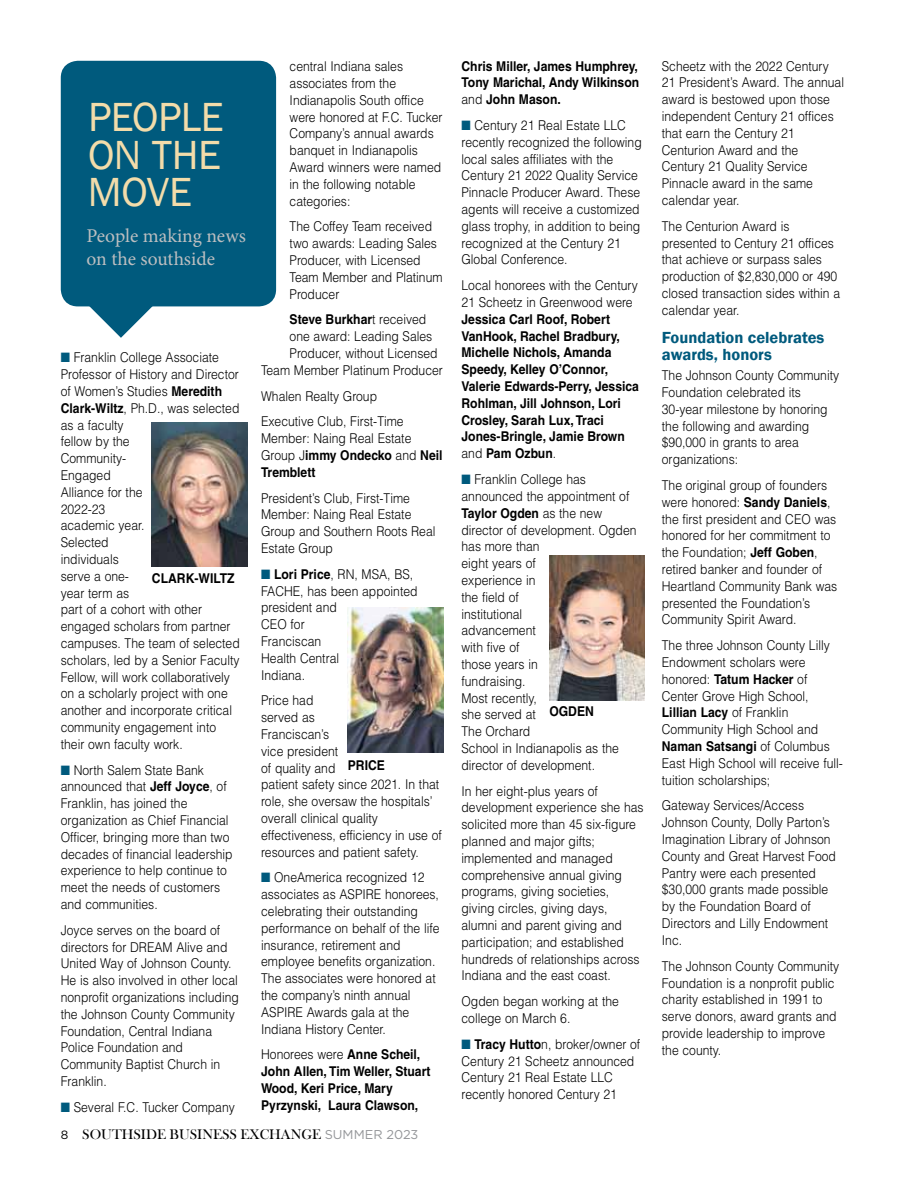
<style>
.page{position:relative;width:905px;height:1202px;background:#fff}
.page>*{position:absolute;margin:0;border:0;box-sizing:border-box;transform-origin:0 0}
.t1{font:41.85px/37.5px "Franklin Gothic";letter-spacing:-.01em;color:#f3dcaa;text-align:justify}
.t2{font:19.5px/22.8px "Minion Pro";color:#bcbec0}
.t3{font:600 16.5px/17.9px "Franklin Gothic";color:#005a7d}
.t4{font:14.25px "Bask Old Face";color:#000}
.t5{font:300 13.5px/16.8px "Helvetica";color:#000;scale:.9 1}
.t6{font:700 13.5px/16.8px "Helvetica";color:#000;scale:.9 1}
.t7{font:12px "Gotham";color:#000}
.s1{color:#005a7d}
.s2{font-weight:700}
.s3{font-weight:300}
.s4{font-family:"Gotham";font-size:12.75px;color:#939598}
</style>
<div class="page">
<svg style="left:87px;top:306px;width:68px;height:32px"></svg>
<div style="left:61px;top:61px;width:215px;height:245px;background:#005a7d;border-radius:17px"></div>
<img style="left:152px;top:422px;width:95px;height:145px">
<img style="left:348px;top:608px;width:95px;height:144px">
<img style="left:549px;top:555px;width:96px;height:145px">
<h1 class="t1" style="left:88px;top:100px;width:137px">PEOPLE ON THE MOVE</h1>
<h2 class="t2" style="left:86px;top:224px;width:161px">People making news on the southside</h2>
<p class="t5" style="left:61px;top:349px;width:200px"><span class="s1">■</span> Franklin College Associate<br>Professor of History and Director of Women’s Studies <span class="s2">Meredith<br>Clark-Wiltz</span>, Ph.D., was selected as a faculty<br>fellow by the<br>Community-<br>Engaged<br>Alliance for the<br>2022-23<br>academic year.<br>Selected<br>individuals<br>serve a one-<br>year term as<br>part of a cohort with other engaged scholars from partner campuses. The team of selected scholars, led by a Senior Faculty<br>Fellow, will work collaboratively on a scholarly project with one another and incorporate critical community engagement into their own faculty work.</p>
<p class="t5" style="left:61px;top:761px;width:192px"><span class="s1">■</span> North Salem State Bank announced that <span class="s2">Jeff Joyce</span>, of<br>Franklin, has joined the organization as Chief Financial<br>Officer, bringing more than two decades of financial leadership experience to help continue to meet the needs of customers and communities.</p>
<p class="t5" style="left:61px;top:921px;width:199px">Joyce serves on the board of directors for DREAM Alive and<br>United Way of Johnson County.<br>He is also involved in other local nonprofit organizations including the Johnson County Community<br>Foundation, Central Indiana<br>Police Foundation and<br>Community Baptist Church in<br>Franklin.</p>
<p class="t5" style="left:61px;top:1098px;width:195px"><span class="s1">■</span> Several F.C. Tucker Company</p>
<p class="t6" style="left:152px;top:569px;width:93px">CLARK-WILTZ</p>
<p class="t5" style="left:289px;top:58px;width:171px">central Indiana sales associates from the<br>Indianapolis South office were honored at F.C. Tucker<br>Company’s annual awards banquet in Indianapolis<br>Award winners were named in the following notable categories:</p>
<p class="t5" style="left:289px;top:218px;width:171px">The Coffey Team received two awards: Leading Sales<br>Producer, with Licensed<br>Team Member and Platinum<br>Producer</p>
<p class="t6" style="left:289px;top:311px;width:153px">Steve Burkhar<span class="s3">t received</span></p>
<p class="t5" style="left:289px;top:327px;width:160px">one award: Leading Sales</p>
<p class="t5" style="left:289px;top:344px;width:166px">Producer, without Licensed</p>
<p class="t5" style="left:261px;top:361px;width:203px">Team Member Platinum Producer</p>
<p class="t5" style="left:261px;top:382px;width:160px;line-height:25.8px">Whalen Realty Group<br>Executive Club, First-Time</p>
<p class="t5" style="left:261px;top:429px;width:203px">Member: Naing Real Estate<br>Group J<span class="s2">immy Ondecko</span> and <span class="s2">Neil<br>Tremblett</span></p>
<p class="t5" style="left:261px;top:489px;width:195px">President’s Club, First-Time<br>Member: Naing Real Estate<br>Group and Southern Roots Real<br>Estate Group</p>
<p class="t5" style="left:261px;top:565px;width:175px"><span class="s1">■</span> <span class="s2">Lori Price</span>, RN, MSA, BS,<br>FACHE, has been appointed president and<br>CEO for<br>Franciscan<br>Health Central<br>Indiana.</p>
<p class="t5" style="left:261px;top:692px;width:202px">Price had<br>served as<br>Franciscan’s<br>vice president<br>of quality and<br>patient safety since 2021. In that role, she oversaw the hospitals’ overall clinical quality effectiveness, efficiency in use of resources and patient safety.</p>
<p class="t5" style="left:261px;top:869px;width:200px"><span class="s1">■</span> OneAmerica recognized 12 associates as ASPIRE honorees, celebrating their outstanding performance on behalf of the life insurance, retirement and employee benefits organization.<br>The associates were honored at the company’s ninth annual<br>ASPIRE Awards gala at the<br>Indiana History Center.</p>
<p class="t6" style="left:261px;top:1046px;width:190px"><span class="s3">Honorees were</span> Anne Scheil,<br>John Allen, Tim Weller, Stuart<br>Wood, Keri Price, Mary<br>Pyrzynski, Laura Clawson,</p>
<p class="t6" style="left:348px;top:756px;width:43px">PRICE</p>
<p class="t7" style="left:61px;top:1126px;width:9px">8</p>
<p class="t4" style="left:82px;top:1126px;width:337px">SOUTHSIDE BUSINESS EXCHANGE <span class="s4">SUMMER 2023</span></p>
<p class="t6" style="left:461px;top:57px;width:199px;text-align:justify">Chris Miller, James Humphrey, Tony Marichal, Andy Wilkinson <span class="s3">and</span> John Mason.</p>
<p class="t5" style="left:461px;top:116px;width:202px"><span class="s1">■</span> Century 21 Real Estate LLC recently recognized the following local sales affiliates with the<br>Century 21 2022 Quality Service<br>Pinnacle Producer Award. These agents will receive a customized glass trophy, in addition to being recognized at the Century 21<br>Global Conference.</p>
<p class="t5" style="left:461px;top:277px;width:197px">Local honorees with the Century<br>21 Scheetz in Greenwood were</p>
<p class="t6" style="left:461px;top:310px;width:199px">Jessica Carl Roof, Robert<br>VanHook, Rachel Bradbury,<br>Michelle Nichols, Amanda<br>Speedy, Kelley O’Connor,<br>Valerie Edwards-Perry, Jessica<br>Rohlman, Jill Johnson, Lori<br>Crosley, Sarah Lux, Traci<br>Jones-Bringle, Jamie Brown <span class="s3">and</span> Pam Ozbun<span class="s3">.</span></p>
<p class="t5" style="left:461px;top:470px;width:196px"><span class="s1">■</span> Franklin College has announced the appointment of<br><span class="s2">Taylor Ogden</span> as the new director of development. Ogden has more than<br>eight years of<br>experience in<br>the field of<br>institutional<br>advancement<br>with five of<br>those years in<br>fundraising.<br>Most recently,<br>she served at<br>The Orchard<br>School in Indianapolis as the director of development.</p>
<p class="t5" style="left:461px;top:782px;width:204px">In her eight-plus years of development experience she has solicited more than 45 six-figure planned and major gifts; implemented and managed comprehensive annual giving programs, giving societies, giving circles, giving days, alumni and parent giving and participation; and established hundreds of relationships across<br>Indiana and the east coast.</p>
<p class="t5" style="left:461px;top:992px;width:176px">Ogden began working at the college on March 6.</p>
<p class="t5" style="left:461px;top:1035px;width:200px"><span class="s1">■</span> <span class="s2">Tracy Hutto</span>n, broker/owner of<br>Century 21 Scheetz announced<br>Century 21 Real Estate LLC recently honored Century 21</p>
<p class="t6" style="left:549px;top:703px;width:51px">OGDEN</p>
<p class="t5" style="left:661px;top:57px;width:204px">Scheetz with the 2022 Century<br>21 President’s Award. The annual award is bestowed upon those independent Century 21 offices that earn the Century 21<br>Centurion Award and the<br>Century 21 Quality Service<br>Pinnacle award in the same calendar year.</p>
<p class="t5" style="left:661px;top:217px;width:200px">The Centurion Award is presented to Century 21 offices that achieve or surpass sales production of $2,830,000 or 490 closed transaction sides within a calendar year.</p>
<p class="t3" style="left:662px;top:328px;width:164px">Foundation celebrates awards, honors</p>
<p class="t5" style="left:662px;top:367px;width:198px">The Johnson County Community<br>Foundation celebrated its<br>30-year milestone by honoring the following and awarding $90,000 in grants to area organizations:</p>
<p class="t5" style="left:662px;top:476px;width:196px">The original group of founders were honored: <span class="s2">Sandy Daniels</span>, the first president and CEO was honored for her commitment to the Foundation; <span class="s2">Jeff Goben</span>, retired banker and founder of<br>Heartland Community Bank was presented the Foundation’s<br>Community Spirit Award.</p>
<p class="t5" style="left:662px;top:636px;width:203px">The three Johnson County Lilly<br>Endowment scholars were honored: <span class="s2">Tatum Hacker</span> of<br>Center Grove High School,<br><span class="s2">Lillian Lacy</span> of Franklin<br>Community High School and<br><span class="s2">Naman Satsangi</span> of Columbus<br>East High School will receive full&shy;tuition scholarships;</p>
<p class="t5" style="left:662px;top:797px;width:195px">Gateway Services/Access<br>Johnson County, Dolly Parton’s<br>Imagination Library of Johnson<br>County and Great Harvest Food<br>Pantry were each presented $30,000 grants made possible by the Foundation Board of<br>Directors and Lilly Endowment<br>Inc.</p>
<p class="t5" style="left:662px;top:957px;width:198px">The Johnson County Community<br>Foundation is a nonprofit public charity established in 1991 to serve donors, award grants and provide leadership to improve the county.</p>
</div>
